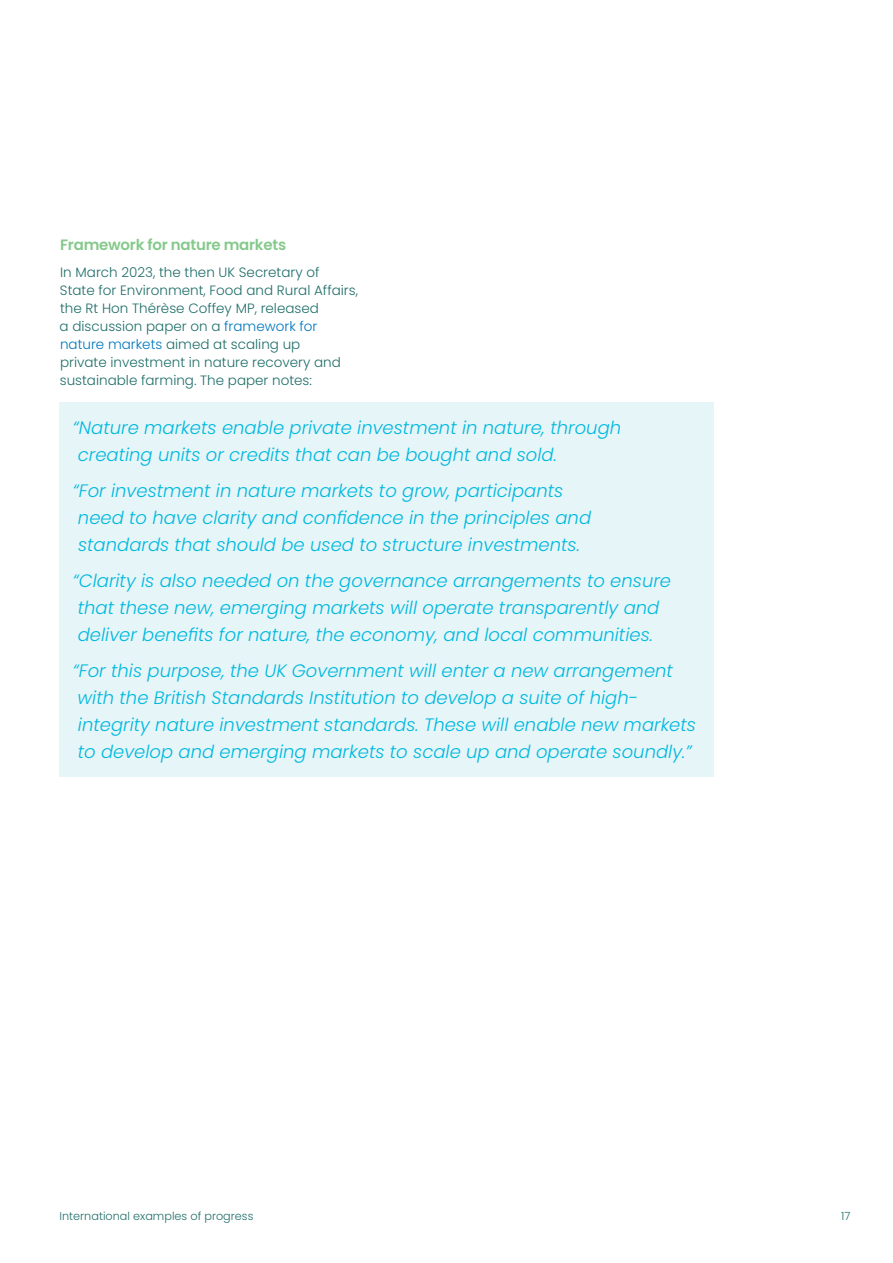
<style>
.page{position:relative;width:893px;height:1263px;background:#fff}
.page>*{position:absolute;margin:0;border:0;box-sizing:border-box;transform-origin:0 0}
.t1{font:italic 300 18px/27px "Poppins";color:#00b8de}
.t2{font:600 15px "Poppins";letter-spacing:-.015em;color:#85c98b}
.t3{font:300 13.5px/18px "Poppins";color:#206f6a}
.t4{font:300 11.25px "Poppins";color:#206f6a}
.s1{color:#0077be}
</style>
<div class="page">
<div style="left:60px;top:402px;width:654px;height:78px;background:#e6f5f8"></div>
<div style="left:60px;top:465px;width:654px;height:105px;background:#e6f5f8"></div>
<div style="left:60px;top:555px;width:654px;height:105px;background:#e6f5f8"></div>
<div style="left:60px;top:645px;width:654px;height:132px;background:#e6f5f8"></div>
<p class="t2" style="left:60px;top:236px;width:227px">Framework for nature markets</p>
<p class="t3" style="left:60px;top:263px;width:300px">In March 2023, the then UK Secretary of<br>State for Environment, Food and Rural Affairs, the Rt Hon Thérèse Coffey MP, released<br>a discussion paper on a <span class="s1">framework for nature markets</span> aimed at scaling up<br>private investment in nature recovery and sustainable farming. The paper notes:</p>
<p class="t1" style="left:73px;top:414px;width:550px">“Nature markets enable private investment in nature, through creating units or credits that can be bought and sold.</p>
<p class="t1" style="left:73px;top:477px;width:520px">“For investment in nature markets to grow, participants need to have clarity and confidence in the principles and standards that should be used to structure investments.</p>
<p class="t1" style="left:73px;top:567px;width:600px">“Clarity is also needed on the governance arrangements to ensure that these new, emerging markets will operate transparently and deliver benefits for nature, the economy, and local communities.</p>
<p class="t1" style="left:73px;top:657px;width:625px">“For this purpose, the UK Government will enter a new arrangement with the British Standards Institution to develop a suite of high&shy;integrity nature investment standards. These will enable new markets to develop and emerging markets to scale up and operate soundly.”</p>
<p class="t4" style="left:60px;top:1210px;width:195px">International examples of progress</p>
<p class="t4" style="left:841px;top:1210px;width:11px">17</p>
</div>
